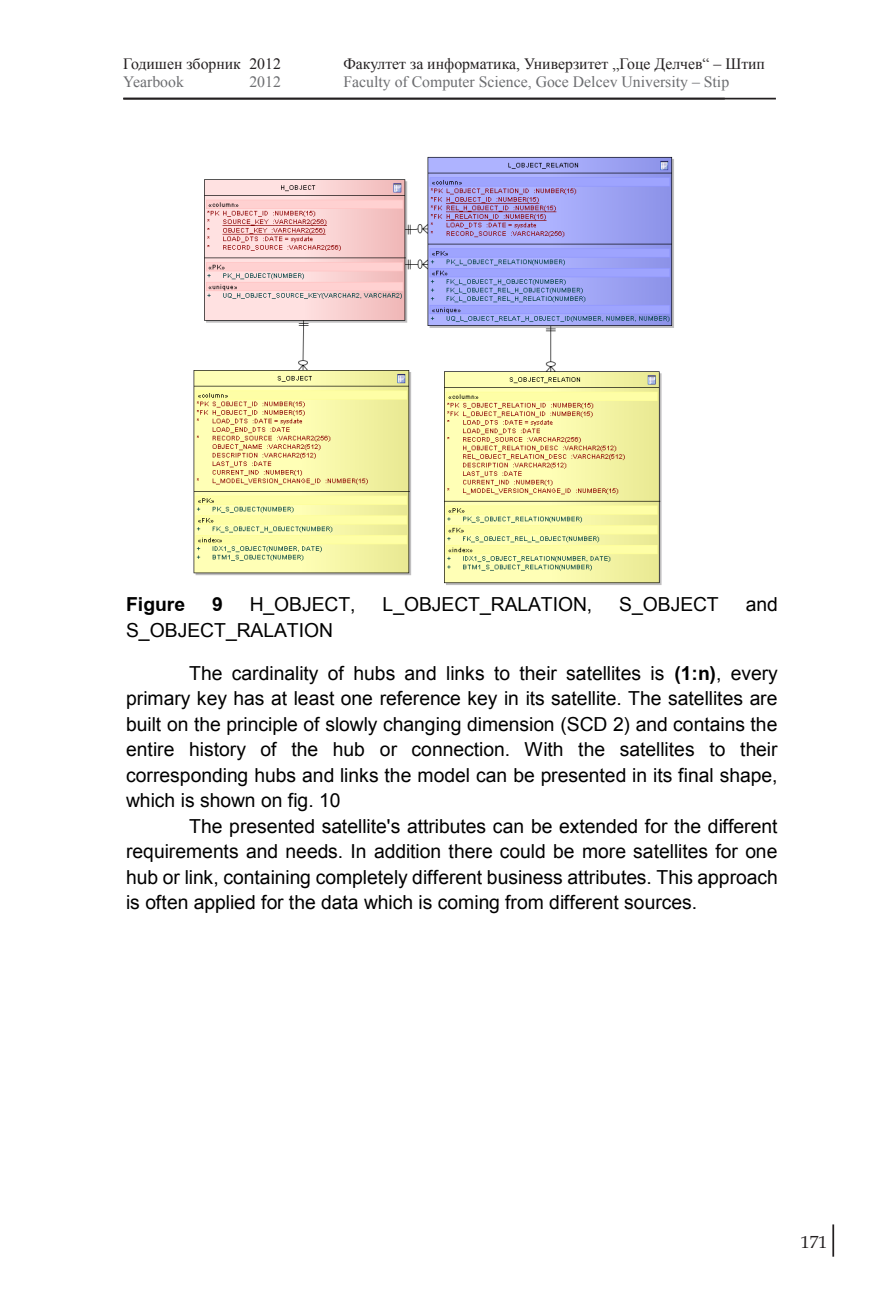
<style>
.page{position:relative;width:874px;height:1290px;background:#fff}
.page>*{position:absolute;margin:0;border:0;box-sizing:border-box;transform-origin:0 0}
.t1{font:19.25px "Arial";color:#000}
.t2{font:700 19.25px "Arial";color:#000}
.t3{font:17.5px "Book Antiqua";color:#231f20}
.t4{font:15.75px "Times New Roman";color:#231f20}
.t5{font:15.75px "Times New Roman";color:#6c6d70}
.s1{font-weight:700}
</style>
<div class="page">
<hr style="left:832px;top:1224px;width:1px;height:32px;background:#231f20">
<hr style="left:123px;top:98px;width:652px;height:1px;background:#231f20">
<img style="left:193px;top:156px;width:481px;height:429px">
<p class="t4" style="left:123px;top:53px;width:159px">Годишен зборник 2012</p>
<p class="t5" style="left:123px;top:71px;width:62px">Yearbook</p>
<p class="t5" style="left:249px;top:71px;width:33px">2012</p>
<p class="t4" style="left:343px;top:53px;width:423px">Факултет за информатика, Универзитет „Гоце Делчев“ – Штип</p>
<p class="t5" style="left:343px;top:71px;width:387px">Faculty of Computer Science, Goce Delcev University – Stip</p>
<p class="t2" style="left:126px;top:591px;width:61px">Figure</p>
<p class="t2" style="left:212px;top:591px;width:12px">9</p>
<p class="t1" style="left:250px;top:592px;width:107px">H_OBJECT,</p>
<p class="t1" style="left:382px;top:592px;width:211px">L_OBJECT_RALATION,</p>
<p class="t1" style="left:619px;top:592px;width:101px">S_OBJECT</p>
<p class="t1" style="left:745px;top:592px;width:33px">and</p>
<p class="t1" style="left:126px;top:617px;width:208px">S_OBJECT_RALATION</p>
<p class="t1" style="left:189px;top:660px;width:590px">The cardinality of hubs and links to their satellites is <span class="s1">(1:n)</span>, every</p>
<p class="t1" style="left:126px;top:686px;width:652px">primary key has at least one reference key in its satellite. The satellites are</p>
<p class="t1" style="left:126px;top:711px;width:652px">built on the principle of slowly changing dimension (SCD 2) and contains the</p>
<p class="t1" style="left:126px;top:737px;width:652px">entire history of the hub or connection. With the satellites to their</p>
<p class="t1" style="left:126px;top:762px;width:652px">corresponding hubs and links the model can be presented in its final shape,</p>
<p class="t1" style="left:126px;top:788px;width:216px">which is shown on fig. 10</p>
<p class="t1" style="left:189px;top:813px;width:589px">The presented satellite's attributes can be extended for the different</p>
<p class="t1" style="left:126px;top:838px;width:652px">requirements and needs. In addition there could be more satellites for one</p>
<p class="t1" style="left:126px;top:864px;width:653px">hub or link, containing completely different business attributes. This approach</p>
<p class="t1" style="left:126px;top:890px;width:572px">is often applied for the data which is coming from different sources.</p>
<p class="t3" style="left:800px;top:1230px;width:28px">171</p>
</div>
